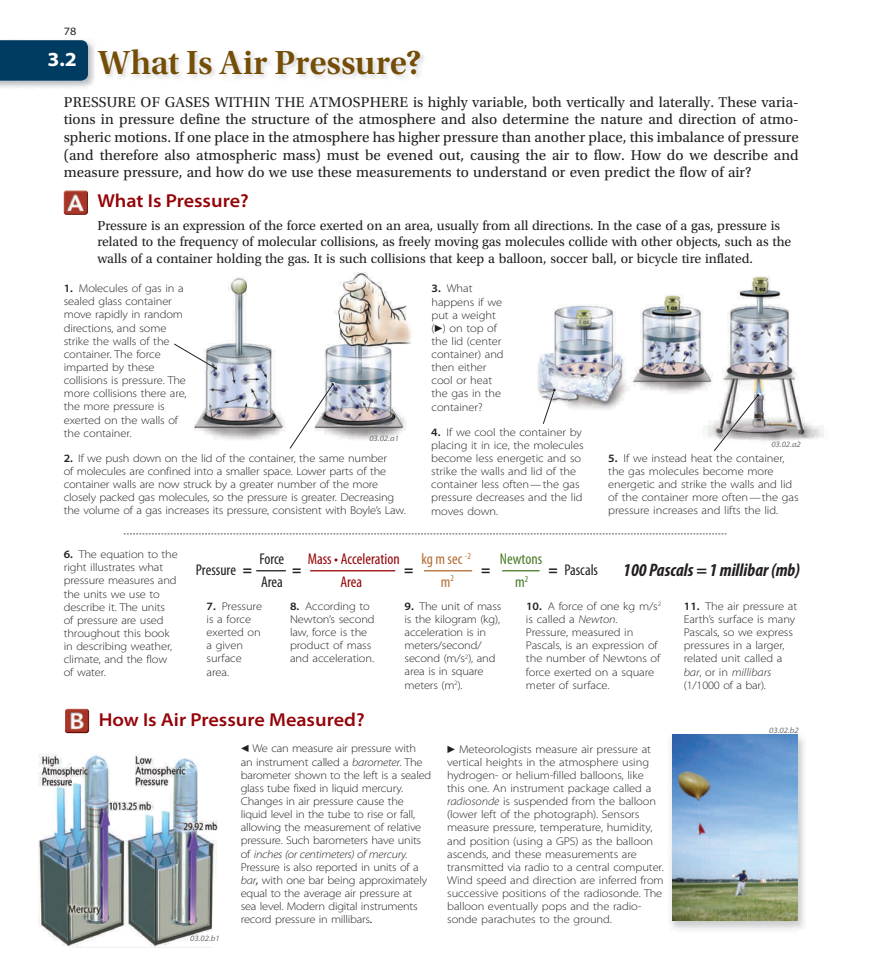
<style>
.page{position:relative;width:870px;height:972px;background:#fff}
.page>*{position:absolute;margin:0;border:0;box-sizing:border-box;transform-origin:0 0}
.t1{font:35px "Utopia Std Semibold Subh";color:#744d06}
.t2{font:700 semi-expanded 20px "Myriad Pro";color:#fff}
.t3{font:600 semi-expanded 18.75px "Myriad Pro";color:#940408}
.t4{font:italic 700 condensed 18.12px "Myriad Pro";color:#231f20}
.t5{font:condensed 15.5px/22.6px "Myriad Pro";color:#231f20}
.t6{font:condensed 15.5px/23.4px "Myriad Pro";color:#940408;text-align:center}
.t7{font:condensed 15.5px/22.6px "Myriad Pro";color:#b56d32;text-align:center}
.t8{font:condensed 15.5px/23.4px "Myriad Pro";color:#497b25;text-align:center}
.t9{font:700 15.5px "Myriad Pro";color:#231f20}
.t10{font:15px/17.5px "Utopia Std";color:#231f20;text-align:justify}
.t11{font:13.75px/16.2px "Utopia Std";letter-spacing:-.005em;color:#231f20}
.t12{font:300 semi-expanded 11.25px/13.1px "Myriad Pro";letter-spacing:-.01em;color:#231f20}
.t13{font:semi-expanded 11.25px "Myriad Pro";color:#231f20}
.t14{font:italic semi-expanded 8.12px "Myriad Pro";color:#6c6d70}
.s1{font-weight:600}
.s2{font-weight:700;font-stretch:normal}
.s3{font-style:italic}
.s4{font-weight:400;font-style:italic}
</style>
<div class="page">
<img style="left:0;top:41px;width:95px;height:47px">
<div style="left:0;top:40px;width:88px;height:41px;background:#003c62"></div>
<img style="left:101px;top:51px;width:323px;height:28px">
<img style="left:194px;top:272px;width:218px;height:168px">
<img style="left:538px;top:276px;width:286px;height:165px">
<img style="left:39px;top:753px;width:178px;height:194px">
<img style="left:671px;top:737px;width:133px;height:193px">
<img style="left:672px;top:734px;width:126px;height:186px">
<hr style="left:502px;top:570px;width:38px;height:1px;background:#497b25">
<hr style="left:424px;top:570px;width:48px;height:1px;background:#b56d32">
<hr style="left:310px;top:570px;width:85px;height:1px;background:#940408">
<hr style="left:256px;top:570px;width:30px;height:1px;background:#231f20">
<img style="left:65px;top:708px;width:24px;height:25px">
<img style="left:64px;top:190px;width:24px;height:25px">
<img style="left:217px;top:343px;width:1px;height:26px">
<svg style="left:174px;top:343px;width:43px;height:26px"></svg>
<img style="left:334px;top:383px;width:1px;height:57px">
<svg style="left:289px;top:383px;width:45px;height:66px"></svg>
<svg style="left:543px;top:388px;width:13px;height:36px"></svg>
<img style="left:759px;top:394px;width:1px;height:47px">
<svg style="left:713px;top:394px;width:46px;height:57px"></svg>
<svg style="left:124px;top:533px;width:603px;height:1px"></svg>
<p class="t13" style="left:64px;top:24px;width:14px">78</p>
<h2 class="t2" style="left:47px;top:46px;width:31px">3.2</h2>
<h1 class="t1" style="left:98px;top:43px;width:325px">What Is Air Pressure?</h1>
<p class="t10" style="left:64px;top:94px;width:737px">PRESSURE OF GASES WITHIN THE ATMOSPHERE is highly variable, both vertically and laterally. These varia&shy;tions in pressure define the structure of the atmosphere and also determine the nature and direction of atmo&shy;spheric motions. If one place in the atmosphere has higher pressure than another place, this imbalance of pressure (and therefore also atmospheric mass) must be evened out, causing the air to flow. How do we describe and measure pressure, and how do we use these measurements to understand or even predict the flow of air?</p>
<h3 class="t3" style="left:98px;top:189px;width:153px">What Is Pressure?</h3>
<p class="t11" style="left:98px;top:218px;width:695px">Pressure is an expression of the force exerted on an area, usually from all directions. In the case of a gas, pressure is related to the frequency of molecular collisions, as freely moving gas molecules collide with other objects, such as the walls of a container holding the gas. It is such collisions that keep a balloon, soccer ball, or bicycle tire inflated.</p>
<p class="t12" style="left:64px;top:281px;width:124px"><span class="s1">1.</span> Molecules of gas in a sealed glass container move rapidly in random directions, and some strike the walls of the container. The force imparted by these collisions is pressure. The more collisions there are, the more pressure is exerted on the walls of the container.</p>
<p class="t12" style="left:64px;top:451px;width:344px"><span class="s1">2.</span> If we push down on the lid of the container, the same number<br>of molecules are confined into a smaller space. Lower parts of the container walls are now struck by a greater number of the more closely packed gas molecules, so the pressure is greater. Decreasing the volume of a gas increases its pressure, consistent with Boyle’s Law.</p>
<p class="t14" style="left:369px;top:433px;width:31px">03.02.a1</p>
<p class="t12" style="left:432px;top:282px;width:74px"><span class="s1">3.</span> What happens if we put a weight (▶) on top of the lid (center container) and then either cool or heat the gas in the container?</p>
<p class="t12" style="left:431px;top:425px;width:154px"><span class="s1">4.</span> If we cool the container by placing it in ice, the molecules become less energetic and so strike the walls and lid of the container less often — the gas pressure decreases and the lid moves down.</p>
<p class="t14" style="left:771px;top:439px;width:31px">03.02.a2</p>
<p class="t12" style="left:608px;top:451px;width:192px"><span class="s1">5.</span> If we instead heat the container, the gas molecules become more energetic and strike the walls and lid of the container more often — the gas pressure increases and lifts the lid.</p>
<p class="t12" style="left:64px;top:547px;width:116px"><span class="s1">6.</span> The equation to the right illustrates what pressure measures and the units we use to describe it. The units<br>of pressure are used throughout this book in describing weather, climate, and the flow of water.</p>
<h3 class="t5" style="left:196px;top:558px;width:58px">Pressure <span class="s2">=</span></h3>
<h3 class="t5" style="left:259px;top:547px;width:26px">Force<br>Area</h3>
<h3 class="t6" style="left:308px;top:546px;width:93px">Mass • Acceleration<br>Area</h3>
<h3 class="t7" style="left:422px;top:547px;width:51px">kg m sec <sup>-2 </sup>m<sup>2</sup></h3>
<h3 class="t8" style="left:500px;top:546px;width:44px">Newtons m<sup>2</sup></h3>
<h3 class="t9" style="left:292px;top:559px;width:11px">=</h3>
<h3 class="t9" style="left:481px;top:559px;width:11px">=</h3>
<h3 class="t5" style="left:548px;top:558px;width:51px"><span class="s2">=</span> Pascals</h3>
<h3 class="t4" style="left:623px;top:558px;width:178px">100 Pascals = 1 millibar (mb)</h3>
<h3 class="t9" style="left:404px;top:559px;width:11px">=</h3>
<p class="t12" style="left:207px;top:599px;width:57px"><span class="s1">7.</span> Pressure is a force exerted on a given surface area.</p>
<p class="t12" style="left:290px;top:599px;width:86px"><span class="s1">8.</span> According to<br>Newton’s second law, force is the product of mass and acceleration.</p>
<p class="t12" style="left:405px;top:599px;width:98px"><span class="s1">9.</span> The unit of mass is the kilogram (kg), acceleration is in meters/second/ second (m/s<sup>2</sup>), and area is in square meters (m<sup>2</sup>).</p>
<p class="t12" style="left:526px;top:599px;width:137px"><span class="s1">10.</span> A force of one kg m/s<sup>2 </sup>is called a <span class="s3">Newton</span>.<br>Pressure, measured in<br>Pascals, is an expression of the number of Newtons of force exerted on a square meter of surface.</p>
<p class="t12" style="left:684px;top:599px;width:115px"><span class="s1">11.</span> The air pressure at<br>Earth’s surface is many<br>Pascals, so we express pressures in a larger, related unit called a <span class="s3">bar</span>, or in <span class="s3">millibars </span>(1/1000 of a bar).</p>
<h3 class="t3" style="left:99px;top:707px;width:267px">How Is Air Pressure Measured?</h3>
<p class="t14" style="left:190px;top:932px;width:31px">03.02.b1</p>
<p class="t12" style="left:241px;top:741px;width:192px">◀ We can measure air pressure with<br>an instrument called a <span class="s3">barometer</span>. The barometer shown to the left is a sealed glass tube fixed in liquid mercury.<br>Changes in air pressure cause the liquid level in the tube to rise or fall, allowing the measurement of relative pressure. Such barometers have units of <span class="s3">inches (or centimeters) of mercury.<br></span>Pressure is also reported in units of a <span class="s3">bar</span><span class="s4">,</span> with one bar being approximately equal to the average air pressure at<br>sea level. Modern digital instruments record pressure in millibars<span class="s4">.</span></p>
<p class="t12" style="left:447px;top:742px;width:218px">▶ Meteorologists measure air pressure at vertical heights in the atmosphere using hydrogen- or helium-filled balloons, like this one. An instrument package called a <span class="s3">radiosonde</span> is suspended from the balloon (lower left of the photograph). Sensors measure pressure, temperature, humidity, and position (using a GPS) as the balloon ascends, and these measurements are transmitted via radio to a central computer.<br>Wind speed and direction are inferred from successive positions of the radiosonde. The balloon eventually pops and the radio&shy;sonde parachutes to the ground.</p>
<p class="t14" style="left:769px;top:725px;width:31px">03.02.b2</p>
</div>
